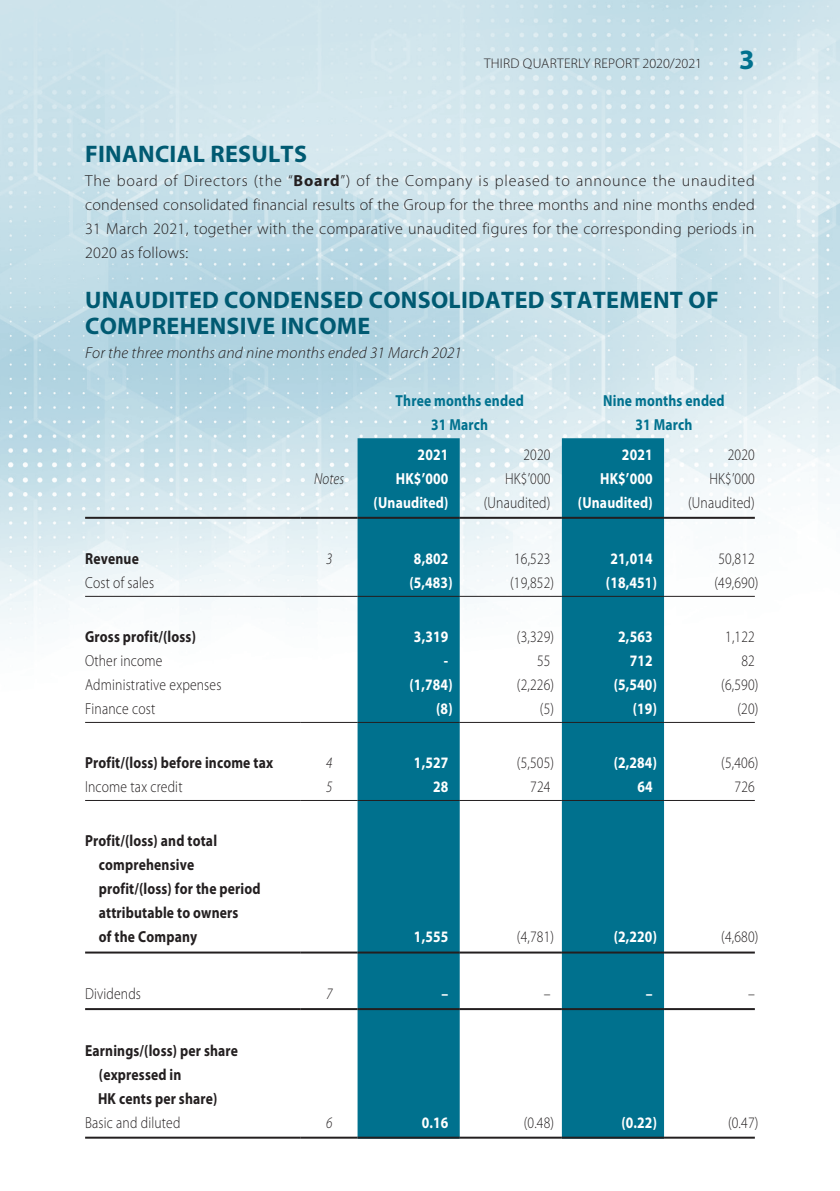
<style>
.page{position:relative;width:840px;height:1191px;background:#fff}
.page>*{position:absolute;margin:0;border:0;box-sizing:border-box;transform-origin:0 0}
.t1{font:700 28px "Myriad Pro";color:#00718e}
._01_H1{font:700 24px/26px "Myriad Pro";letter-spacing:.01em;color:#005a72}
._00_txt{font:300 16px/24px "Myriad Pro";letter-spacing:.02em;color:#231f20;text-align:justify}
._50_Table_txt{font:300 16px "Myriad Pro";letter-spacing:.015em;color:#231f20;scale:.85 1}
._50_Table_txt-2{font:700 16px "Myriad Pro";letter-spacing:.01em;color:#231f20;scale:.85 1}
._50_Table_txt-3{font:700 16px "Myriad Pro";letter-spacing:.01em;color:#fff;scale:.85 1}
._00_txt-2{font:italic 300 16px "Myriad Pro";letter-spacing:.01em;color:#231f20}
._50_Table_txt-4{font:700 16px "Myriad Pro";letter-spacing:.01em;color:#00718e;scale:.85 1}
._50_Table_txt-5{font:italic 300 16px "Myriad Pro";letter-spacing:.01em;color:#231f20;scale:.85 1}
.t2{font:300 14px "Myriad Pro";letter-spacing:.02em;color:#231f20}
.s1{font-weight:700}
</style>
<div class="page">
<img style="left:0;top:0;width:839px;height:1139px">
<svg style="left:357px;top:438px;width:306px;height:698px;fill:#00718e"></svg>
<hr style="left:85px;top:517px;width:215px;height:2px;background:#231f20">
<hr style="left:300px;top:517px;width:57px;height:2px;background:#231f20">
<hr style="left:357px;top:517px;width:102px;height:2px;background:#231f20">
<hr style="left:459px;top:517px;width:102px;height:2px;background:#231f20">
<hr style="left:561px;top:517px;width:102px;height:2px;background:#231f20">
<hr style="left:663px;top:517px;width:91px;height:2px;background:#231f20">
<hr style="left:85px;top:596px;width:215px;height:1px;background:#231f20">
<hr style="left:300px;top:596px;width:57px;height:1px;background:#231f20">
<hr style="left:357px;top:596px;width:102px;height:1px;background:#231f20">
<hr style="left:459px;top:596px;width:102px;height:1px;background:#231f20">
<hr style="left:561px;top:596px;width:102px;height:1px;background:#231f20">
<hr style="left:663px;top:596px;width:91px;height:1px;background:#231f20">
<hr style="left:85px;top:722px;width:215px;height:1px;background:#231f20">
<hr style="left:300px;top:722px;width:57px;height:1px;background:#231f20">
<hr style="left:357px;top:722px;width:102px;height:1px;background:#231f20">
<hr style="left:459px;top:722px;width:102px;height:1px;background:#231f20">
<hr style="left:561px;top:722px;width:102px;height:1px;background:#231f20">
<hr style="left:663px;top:722px;width:91px;height:1px;background:#231f20">
<hr style="left:85px;top:800px;width:215px;height:1px;background:#231f20">
<hr style="left:300px;top:800px;width:57px;height:1px;background:#231f20">
<hr style="left:357px;top:800px;width:102px;height:1px;background:#231f20">
<hr style="left:459px;top:800px;width:102px;height:1px;background:#231f20">
<hr style="left:561px;top:800px;width:102px;height:1px;background:#231f20">
<hr style="left:663px;top:800px;width:91px;height:1px;background:#231f20">
<hr style="left:85px;top:951px;width:215px;height:2px;background:#231f20">
<hr style="left:300px;top:951px;width:57px;height:2px;background:#231f20">
<hr style="left:357px;top:951px;width:102px;height:2px;background:#231f20">
<hr style="left:459px;top:951px;width:102px;height:2px;background:#231f20">
<hr style="left:561px;top:951px;width:102px;height:2px;background:#231f20">
<hr style="left:663px;top:951px;width:91px;height:2px;background:#231f20">
<hr style="left:85px;top:1008px;width:215px;height:2px;background:#231f20">
<hr style="left:300px;top:1008px;width:57px;height:2px;background:#231f20">
<hr style="left:357px;top:1008px;width:102px;height:2px;background:#231f20">
<hr style="left:459px;top:1008px;width:102px;height:2px;background:#231f20">
<hr style="left:561px;top:1008px;width:102px;height:2px;background:#231f20">
<hr style="left:663px;top:1008px;width:91px;height:2px;background:#231f20">
<hr style="left:85px;top:1136px;width:215px;height:2px;background:#231f20">
<hr style="left:300px;top:1136px;width:57px;height:2px;background:#231f20">
<hr style="left:357px;top:1136px;width:102px;height:2px;background:#231f20">
<hr style="left:459px;top:1136px;width:102px;height:2px;background:#231f20">
<hr style="left:561px;top:1136px;width:102px;height:2px;background:#231f20">
<hr style="left:663px;top:1136px;width:91px;height:2px;background:#231f20">
<p class="t2" style="left:484px;top:55px;width:219px">THIRD QUARTERLY REPORT 2020/2021</p>
<h1 class="t1" style="left:738px;top:42px;width:17px">3</h1>
<p class="_01_H1" style="left:85px;top:140px;width:223px">FINANCIAL RESULTS</p>
<p class="_00_txt" style="left:85px;top:168px;width:670px">The board of Directors (the “<span class="s1">Board</span>”) of the Company is pleased to announce the unaudited condensed consolidated financial results of the Group for the three months and nine months ended 31 March 2021, together with the comparative unaudited figures for the corresponding periods in 2020 as follows:</p>
<p class="_01_H1" style="left:85px;top:286px;width:634px">UNAUDITED CONDENSED CONSOLIDATED STATEMENT OF<br>COMPREHENSIVE INCOME</p>
<p class="_00_txt-2" style="left:85px;top:343px;width:378px">For the three months and nine months ended 31 March 2021</p>
<p class="_50_Table_txt-4" style="left:395px;top:390px;width:152px">Three months ended</p>
<p class="_50_Table_txt-4" style="left:431px;top:414px;width:68px">31 March</p>
<p class="_50_Table_txt-4" style="left:603px;top:390px;width:144px">Nine months ended</p>
<p class="_50_Table_txt-4" style="left:635px;top:414px;width:68px">31 March</p>
<p class="_50_Table_txt-3" style="left:417px;top:444px;width:38px">2021</p>
<p class="_50_Table_txt" style="left:523px;top:445px;width:33px">2020</p>
<p class="_50_Table_txt-3" style="left:621px;top:444px;width:38px">2021</p>
<p class="_50_Table_txt" style="left:727px;top:445px;width:33px">2020</p>
<p class="_50_Table_txt-5" style="left:314px;top:469px;width:37px">Notes</p>
<p class="_50_Table_txt-3" style="left:395px;top:468px;width:63px">HK$’000</p>
<p class="_50_Table_txt" style="left:505px;top:469px;width:55px">HK$’000</p>
<p class="_50_Table_txt-3" style="left:600px;top:468px;width:63px">HK$’000</p>
<p class="_50_Table_txt" style="left:709px;top:469px;width:55px">HK$’000</p>
<p class="_50_Table_txt-3" style="left:373px;top:492px;width:89px">(Unaudited)</p>
<p class="_50_Table_txt" style="left:483px;top:493px;width:80px">(Unaudited)</p>
<p class="_50_Table_txt-3" style="left:577px;top:492px;width:89px">(Unaudited)</p>
<p class="_50_Table_txt" style="left:687px;top:493px;width:80px">(Unaudited)</p>
<p class="_50_Table_txt-2" style="left:85px;top:548px;width:65px">Revenue</p>
<p class="_50_Table_txt-5" style="left:326px;top:549px;width:9px">3</p>
<p class="_50_Table_txt-3" style="left:413px;top:548px;width:42px">8,802</p>
<p class="_50_Table_txt" style="left:513px;top:549px;width:44px">16,523</p>
<p class="_50_Table_txt-3" style="left:610px;top:548px;width:51px">21,014</p>
<p class="_50_Table_txt" style="left:718px;top:549px;width:44px">50,812</p>
<p class="_50_Table_txt" style="left:85px;top:573px;width:83px">Cost of sales</p>
<p class="_50_Table_txt-3" style="left:409px;top:572px;width:52px">(5,483)</p>
<p class="_50_Table_txt" style="left:510px;top:573px;width:53px">(19,852)</p>
<p class="_50_Table_txt-3" style="left:605px;top:572px;width:61px">(18,451)</p>
<p class="_50_Table_txt" style="left:714px;top:573px;width:53px">(49,690)</p>
<p class="_50_Table_txt-2" style="left:85px;top:626px;width:132px">Gross profit/(loss)</p>
<p class="_50_Table_txt-3" style="left:413px;top:626px;width:42px">3,319</p>
<p class="_50_Table_txt" style="left:516px;top:627px;width:45px">(3,329)</p>
<p class="_50_Table_txt-3" style="left:618px;top:626px;width:42px">2,563</p>
<p class="_50_Table_txt" style="left:724px;top:627px;width:36px">1,122</p>
<p class="_50_Table_txt" style="left:85px;top:651px;width:92px">Other income</p>
<p class="_50_Table_txt-3" style="left:443px;top:650px;width:7px">-</p>
<p class="_50_Table_txt" style="left:536px;top:651px;width:17px">55</p>
<p class="_50_Table_txt-3" style="left:629px;top:650px;width:29px">712</p>
<p class="_50_Table_txt" style="left:741px;top:651px;width:17px">82</p>
<p class="_50_Table_txt" style="left:85px;top:675px;width:162px">Administrative expenses</p>
<p class="_50_Table_txt-3" style="left:409px;top:674px;width:52px">(1,784)</p>
<p class="_50_Table_txt" style="left:516px;top:675px;width:45px">(2,226)</p>
<p class="_50_Table_txt-3" style="left:613px;top:674px;width:52px">(5,540)</p>
<p class="_50_Table_txt" style="left:720px;top:675px;width:45px">(6,590)</p>
<p class="_50_Table_txt" style="left:85px;top:699px;width:84px">Finance cost</p>
<p class="_50_Table_txt-3" style="left:436px;top:698px;width:21px">(8)</p>
<p class="_50_Table_txt" style="left:539px;top:699px;width:18px">(5)</p>
<p class="_50_Table_txt-3" style="left:632px;top:698px;width:30px">(19)</p>
<p class="_50_Table_txt" style="left:737px;top:699px;width:26px">(20)</p>
<p class="_50_Table_txt-2" style="left:85px;top:752px;width:222px">Profit/(loss) before income tax</p>
<p class="_50_Table_txt-5" style="left:326px;top:753px;width:9px">4</p>
<p class="_50_Table_txt-3" style="left:413px;top:752px;width:42px">1,527</p>
<p class="_50_Table_txt" style="left:516px;top:753px;width:45px">(5,505)</p>
<p class="_50_Table_txt-3" style="left:613px;top:752px;width:52px">(2,284)</p>
<p class="_50_Table_txt" style="left:720px;top:753px;width:45px">(5,406)</p>
<p class="_50_Table_txt" style="left:85px;top:777px;width:116px">Income tax credit</p>
<p class="_50_Table_txt-5" style="left:326px;top:777px;width:9px">5</p>
<p class="_50_Table_txt-3" style="left:433px;top:776px;width:19px">28</p>
<p class="_50_Table_txt" style="left:530px;top:777px;width:25px">724</p>
<p class="_50_Table_txt-3" style="left:637px;top:776px;width:19px">64</p>
<p class="_50_Table_txt" style="left:734px;top:777px;width:25px">726</p>
<p class="_50_Table_txt-2" style="left:85px;top:830px;width:157px">Profit/(loss) and total</p>
<p class="_50_Table_txt-2" style="left:99px;top:854px;width:114px">comprehensive</p>
<p class="_50_Table_txt-2" style="left:99px;top:878px;width:192px">profit/(loss) for the period</p>
<p class="_50_Table_txt-2" style="left:99px;top:902px;width:166px">attributable to owners</p>
<p class="_50_Table_txt-2" style="left:99px;top:926px;width:117px">of the Company</p>
<p class="_50_Table_txt-3" style="left:413px;top:926px;width:42px">1,555</p>
<p class="_50_Table_txt" style="left:516px;top:927px;width:45px">(4,781)</p>
<p class="_50_Table_txt-3" style="left:613px;top:926px;width:52px">(2,220)</p>
<p class="_50_Table_txt" style="left:720px;top:927px;width:45px">(4,680)</p>
<p class="_50_Table_txt" style="left:85px;top:984px;width:67px">Dividends</p>
<p class="_50_Table_txt-5" style="left:326px;top:984px;width:9px">7</p>
<p class="_50_Table_txt-3" style="left:441px;top:983px;width:9px">–</p>
<p class="_50_Table_txt" style="left:543px;top:984px;width:9px">–</p>
<p class="_50_Table_txt-3" style="left:645px;top:983px;width:9px">–</p>
<p class="_50_Table_txt" style="left:747px;top:984px;width:9px">–</p>
<p class="_50_Table_txt-2" style="left:85px;top:1039px;width:181px">Earnings/(loss) per share</p>
<p class="_50_Table_txt-2" style="left:99px;top:1063px;width:99px">(expressed in</p>
<p class="_50_Table_txt-2" style="left:98px;top:1087px;width:142px">HK cents per share)</p>
<p class="_50_Table_txt" style="left:85px;top:1112px;width:114px">Basic and diluted</p>
<p class="_50_Table_txt-5" style="left:326px;top:1112px;width:9px">6</p>
<p class="_50_Table_txt-3" style="left:421px;top:1111px;width:33px">0.16</p>
<p class="_50_Table_txt" style="left:523px;top:1112px;width:37px">(0.48)</p>
<p class="_50_Table_txt-3" style="left:621px;top:1111px;width:43px">(0.22)</p>
<p class="_50_Table_txt" style="left:727px;top:1112px;width:37px">(0.47)</p>
</div>
